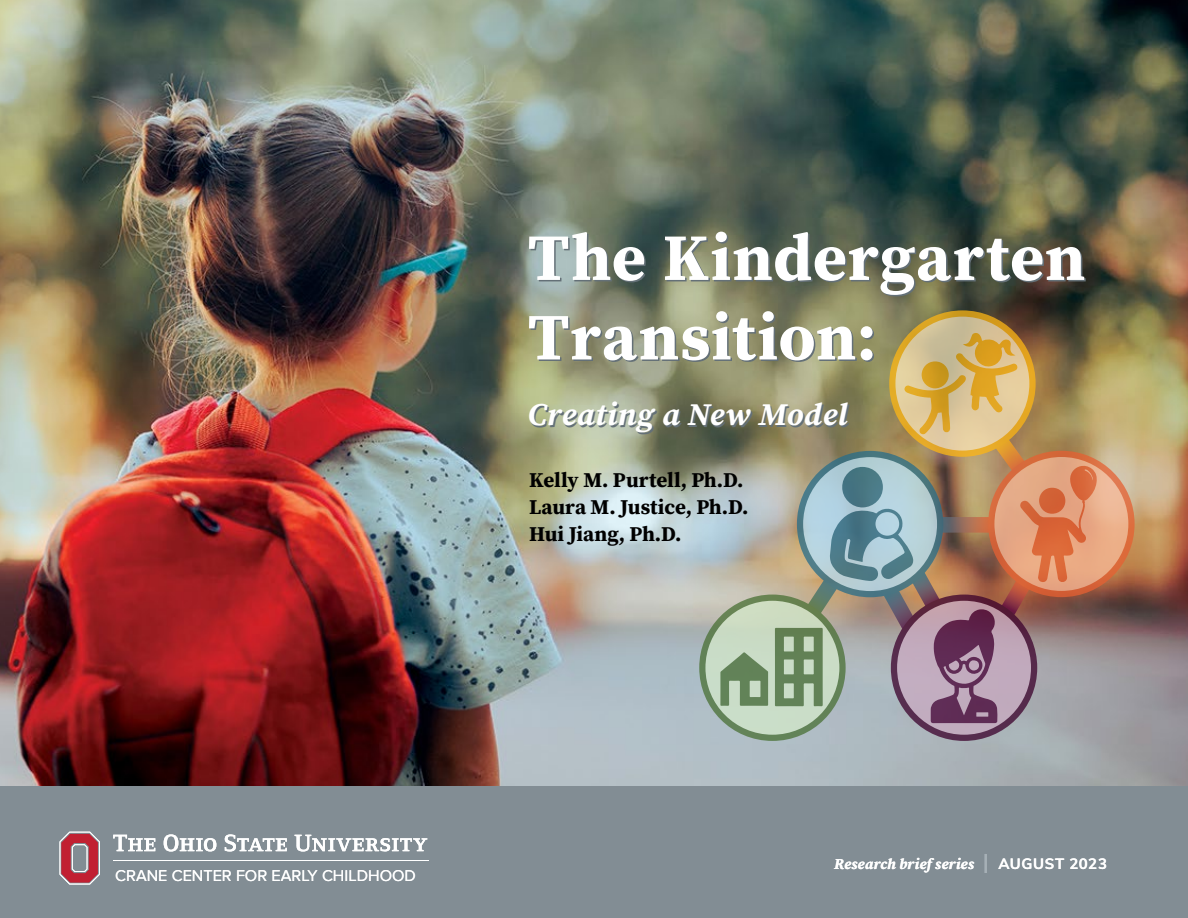
<style>
.page{position:relative;width:1188px;height:918px;background:#fff}
.page>*{position:absolute;margin:0;border:0;box-sizing:border-box;transform-origin:0 0}
.t1{font:700 66px/79.5px "Buckeye Serif";letter-spacing:.01em;color:#fff}
.t2{font:italic 700 31.5px "Buckeye Serif";letter-spacing:.015em;color:#fff}
.t3{font:700 21px/27px "Buckeye Serif";letter-spacing:-.005em;color:#000}
.t4{font:16.2px "Proxima Nova";color:#fff}
.t5{font:italic 700 15px "Buckeye Serif";letter-spacing:.005em;color:#fff}
.t6{font:700 15px "Buckeye Sans";letter-spacing:.045em;color:#fff}
.s1{font-family:"Buckeye Sans";font-weight:400;font-style:normal;font-size:27px;color:#a7b1b7}
</style>
<div class="page">
<div style="left:0;top:783px;width:1188px;height:135px;background:#828d94"></div>
<svg style="left:60px;top:832px;width:40px;height:53px"></svg>
<hr style="left:113px;top:860px;width:315px;height:1px;background:#fff">
<svg style="left:113px;top:835px;width:42px;height:16px"></svg>
<svg style="left:164px;top:834px;width:52px;height:18px"></svg>
<svg style="left:225px;top:834px;width:62px;height:18px"></svg>
<svg style="left:295px;top:835px;width:132px;height:17px"></svg>
<img style="left:0;top:0;width:1188px;height:786px">
<svg style="left:894px;top:598px;width:140px;height:140px"></svg>
<svg style="left:991px;top:454px;width:140px;height:140px;background:#eaaa85"></svg>
<svg style="left:892px;top:314px;width:141px;height:140px"></svg>
<svg style="left:702px;top:598px;width:141px;height:140px;background:#c0d3ba"></svg>
<div style="left:699px;top:595px;width:147px;height:146px;border:6px solid #497034;border-radius:50%"></div>
<img style="left:775px;top:332px;width:322px;height:391px">
<svg style="left:720px;top:652px;width:48px;height:54px;background:#88a380"></svg>
<h1 class="t1" style="left:528px;top:217px;width:559px">The Kindergarten<br>Transition:</h1>
<h2 class="t2" style="left:528px;top:393px;width:321px">Creating a New Model</h2>
<p class="t3" style="left:529px;top:466px;width:221px">Kelly M. Purtell, Ph.D.<br>Laura M. Justice, Ph.D.<br>Hui Jiang, Ph.D.</p>
<p class="t4" style="left:115px;top:866px;width:302px">CRANE CENTER FOR EARLY CHILDHOOD</p>
<p class="t5" style="left:834px;top:853px;width:156px">Research brief series <span class="s1">l</span></p>
<p class="t6" style="left:998px;top:852px;width:110px">AUGUST 2023</p>
</div>
